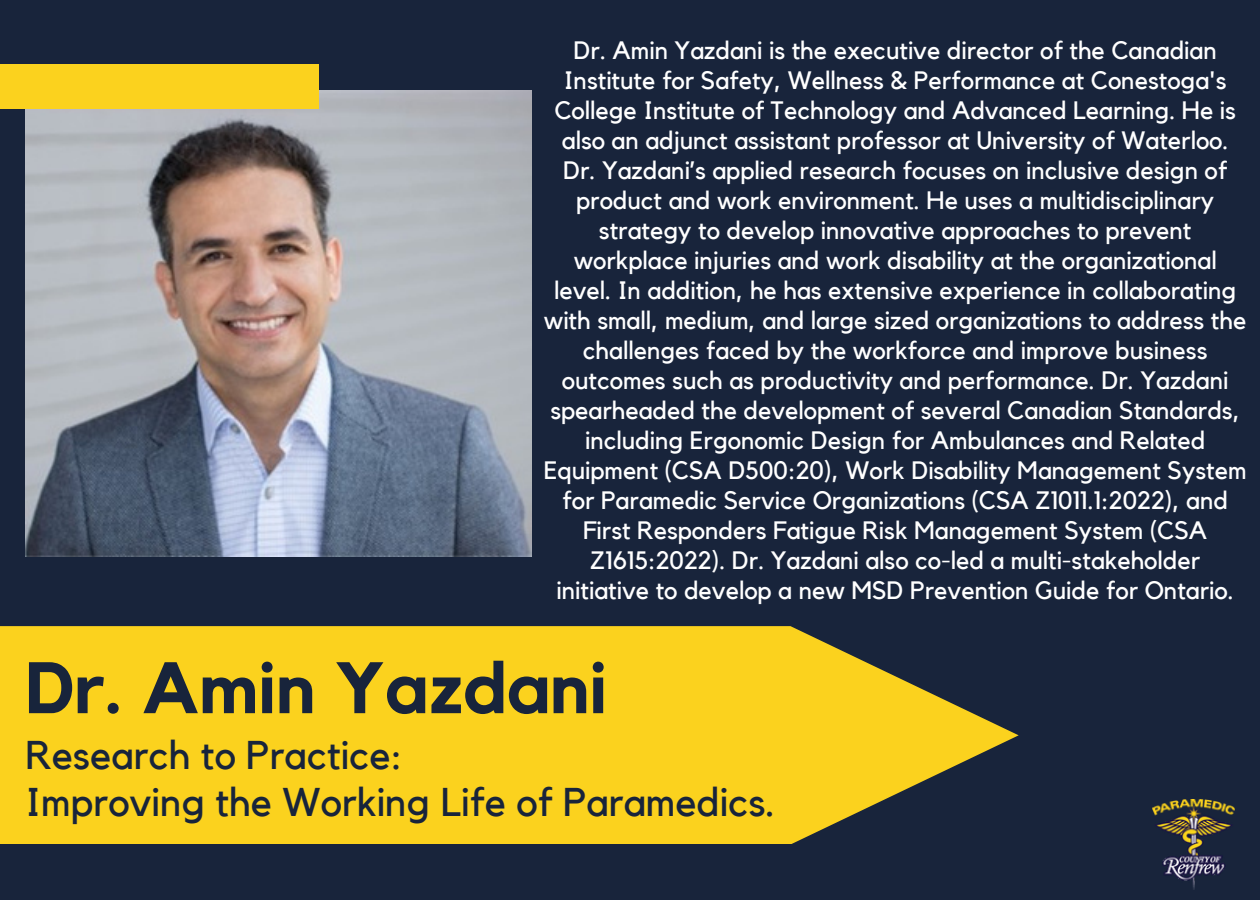
<style>
.page{position:relative;width:1260px;height:900px;background:#18243b}
.page>*{position:absolute;margin:0;border:0;box-sizing:border-box;transform-origin:0 0}
.t1{font:700 72px "Kollektif";color:#18243b}
.t2{font:40px "Kollektif";color:#18243b}
.t3{font:25px/30px "Kollektif";color:#fff;text-align:center}
</style>
<div class="page">
<img style="left:26px;top:90px;width:506px;height:467px">
<div style="left:0;top:64px;width:319px;height:45px;background:#fbd21e"></div>
<svg style="left:0;top:626px;width:1018px;height:218px;fill:#fbd21e"></svg>
<img style="left:1152px;top:800px;width:83px;height:90px">
<p class="t3" style="left:544px;top:37px;width:705px">Dr. Amin Yazdani is the executive director of the Canadian Institute for Safety, Wellness &amp; Performance at Conestoga's College Institute of Technology and Advanced Learning. He is also an adjunct assistant professor at University of Waterloo.<br>Dr. Yazdani’s applied research focuses on inclusive design of product and work environment. He uses a multidisciplinary strategy to develop innovative approaches to prevent workplace injuries and work disability at the organizational level. In addition, he has extensive experience in collaborating with small, medium, and large sized organizations to address the challenges faced by the workforce and improve business outcomes such as productivity and performance. Dr. Yazdani spearheaded the development of several Canadian Standards, including Ergonomic Design for Ambulances and Related Equipment (CSA D500:20), Work Disability Management System for Paramedic Service Organizations (CSA Z1011.1:2022), and First Responders Fatigue Risk Management System (CSA Z1615:2022). Dr. Yazdani also co-led a multi-stakeholder initiative to develop a new MSD Prevention Guide for Ontario.</p>
<p class="t1" style="left:26px;top:655px;width:583px">Dr. Amin Yazdani</p>
<p class="t2" style="left:26px;top:737px;width:379px">Research to Practice:</p>
<p class="t2" style="left:26px;top:783px;width:751px">Improving the Working Life of Paramedics.</p>
</div>
